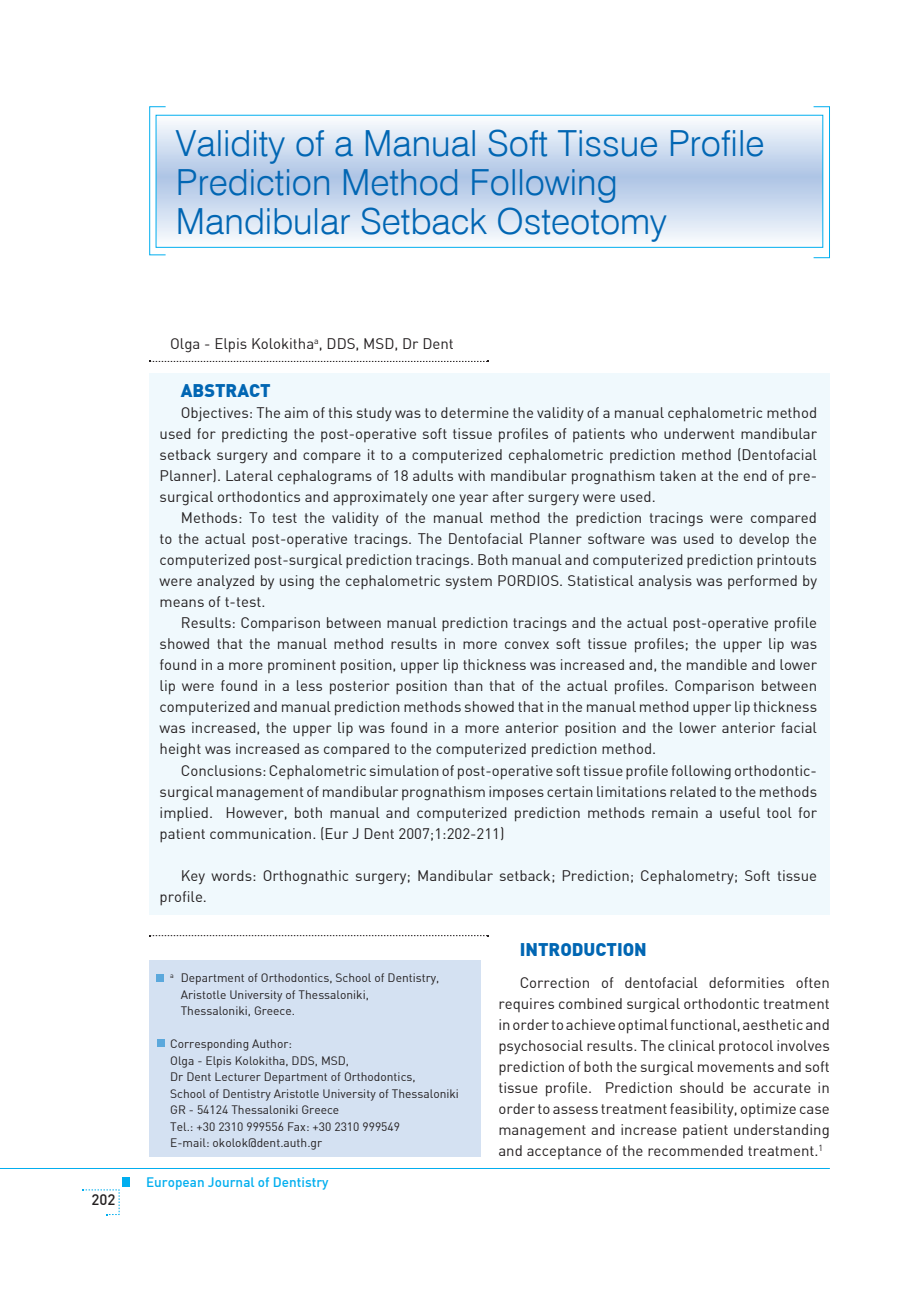
<style>
.page{position:relative;width:915px;height:1306px;background:#fff}
.page>*{position:absolute;margin:0;border:0;box-sizing:border-box;transform-origin:0 0}
.t1{font:300 36px/39px "Swiss 721 BT";color:#0166b3}
.t2{font:18px "Din B Black";color:#0166b3}
.t3{font:15px/21px "Din B Regular";color:#231f20;text-align:justify}
.t4{font:15px "Din B Medium";color:#231f20}
.t5{font:13.5px "Din B Medium";color:#00aeef}
.t6{font:12px/16.5px "Din B Regular";color:#231f20}
</style>
<div class="page">
<hr style="left:0;top:1168px;width:829px;height:1px;background:#00aeef">
<div style="left:122px;top:1177px;width:8px;height:9px;background:#00aeef"></div>
<svg style="left:83px;top:1189px;width:37px;height:26px"></svg>
<div style="left:149px;top:373px;width:680px;height:541px;background:#f0f9fd"></div>
<div style="left:149px;top:960px;width:331px;height:197px;background:#d4e1f2"></div>
<div style="left:157px;top:1039px;width:7px;height:7px;background:#5ba8dc"></div>
<svg style="left:149px;top:360px;width:339px;height:2px"></svg>
<svg style="left:158px;top:122px;width:662px;height:117px;background:#cfddf0"></svg>
<div style="left:156px;top:115px;width:666px;height:133px;border:1px solid #00aeef"></div>
<div style="left:149px;top:106px;width:17px;height:149px;border:1px solid #00aeef"></div>
<svg style="left:149px;top:935px;width:339px;height:1px"></svg>
<div style="left:157px;top:974px;width:7px;height:7px;background:#5ba8dc"></div>
<h1 class="t1" style="left:176px;top:123px;width:590px">Validity of a Manual Soft Tissue Profile<br>Prediction Method Following<br>Mandibular Setback Osteotomy</h1>
<p class="t4" style="left:92px;top:1189px;width:25px">202</p>
<p class="t3" style="left:170px;top:333px;width:285px">Olga - Elpis Kolokitha<sup>a</sup>, DDS, MSD, Dr Dent</p>
<p class="t2" style="left:181px;top:379px;width:36px">ABSTRACT</p>
<p class="t3" style="left:159px;top:402px;width:659px;text-indent:21px">Objectives: The aim of this study was to determine the validity of a manual cephalometric method used for predicting the post-operative soft tissue profiles of patients who underwent mandibular setback surgery and compare it to a computerized cephalometric prediction method (Dentofacial Planner). Lateral cephalograms of 18 adults with mandibular prognathism taken at the end of pre&shy;surgical orthodontics and approximately one year after surgery were used.</p>
<p class="t3" style="left:159px;top:507px;width:658px;text-indent:21px">Methods: To test the validity of the manual method the prediction tracings were compared to the actual post-operative tracings. The Dentofacial Planner software was used to develop the computerized post-surgical prediction tracings. Both manual and computerized prediction printouts were analyzed by using the cephalometric system PORDIOS. Statistical analysis was performed by means of t-test.</p>
<p class="t3" style="left:159px;top:612px;width:659px;text-indent:21px">Results: Comparison between manual prediction tracings and the actual post-operative profile showed that the manual method results in more convex soft tissue profiles; the upper lip was found in a more prominent position, upper lip thickness was increased and, the mandible and lower lip were found in a less posterior position than that of the actual profiles. Comparison between computerized and manual prediction methods showed that in the manual method upper lip thickness was increased, the upper lip was found in a more anterior position and the lower anterior facial height was increased as compared to the computerized prediction method.</p>
<p class="t3" style="left:159px;top:759px;width:658px;text-indent:21px">Conclusions: Cephalometric simulation of post-operative soft tissue profile following orthodontic&shy;surgical management of mandibular prognathism imposes certain limitations related to the methods implied. However, both manual and computerized prediction methods remain a useful tool for patient communication. (Eur J Dent 2007;1:202-211)</p>
<p class="t3" style="left:159px;top:864px;width:658px;text-indent:21px">Key words: Orthognathic surgery; Mandibular setback; Prediction; Cephalometry; Soft tissue profile.</p>
<p class="t6" style="left:181px;top:969px;width:260px;text-indent:-11px"><sup>a</sup> Department of Orthodontics, School of Dentistry,<br>Aristotle University of Thessaloniki,<br>Thessaloniki, Greece.</p>
<p class="t6" style="left:170px;top:1035px;width:290px">Corresponding Author:<br>Olga - Elpis Kolokitha, DDS, MSD,<br>Dr Dent Lecturer Department of Orthodontics,<br>School of Dentistry Aristotle University of Thessaloniki GR - 54124 Thessaloniki Greece<br>Tel.: +30 2310 999556 Fax: +30 2310 999549<br>E-mail: okolok@dent.auth.gr</p>
<p class="t5" style="left:146px;top:1173px;width:184px">European Journal of Dentistry</p>
<p class="t2" style="left:519px;top:937px;width:18px">INTROD</p>
<p class="t2" style="left:583px;top:937px;width:23px">UCTION</p>
<p class="t3" style="left:498px;top:971px;width:333px;text-indent:21px">Correction of dentofacial deformities often requires combined surgical orthodontic treatment in order to achieve optimal functional, aesthetic and psychosocial results. The clinical protocol involves prediction of both the surgical movements and soft tissue profile. Prediction should be accurate in order to assess treatment feasibility, optimize case management and increase patient understanding and acceptance of the recommended treatment.<sup>1</sup></p>
</div>
